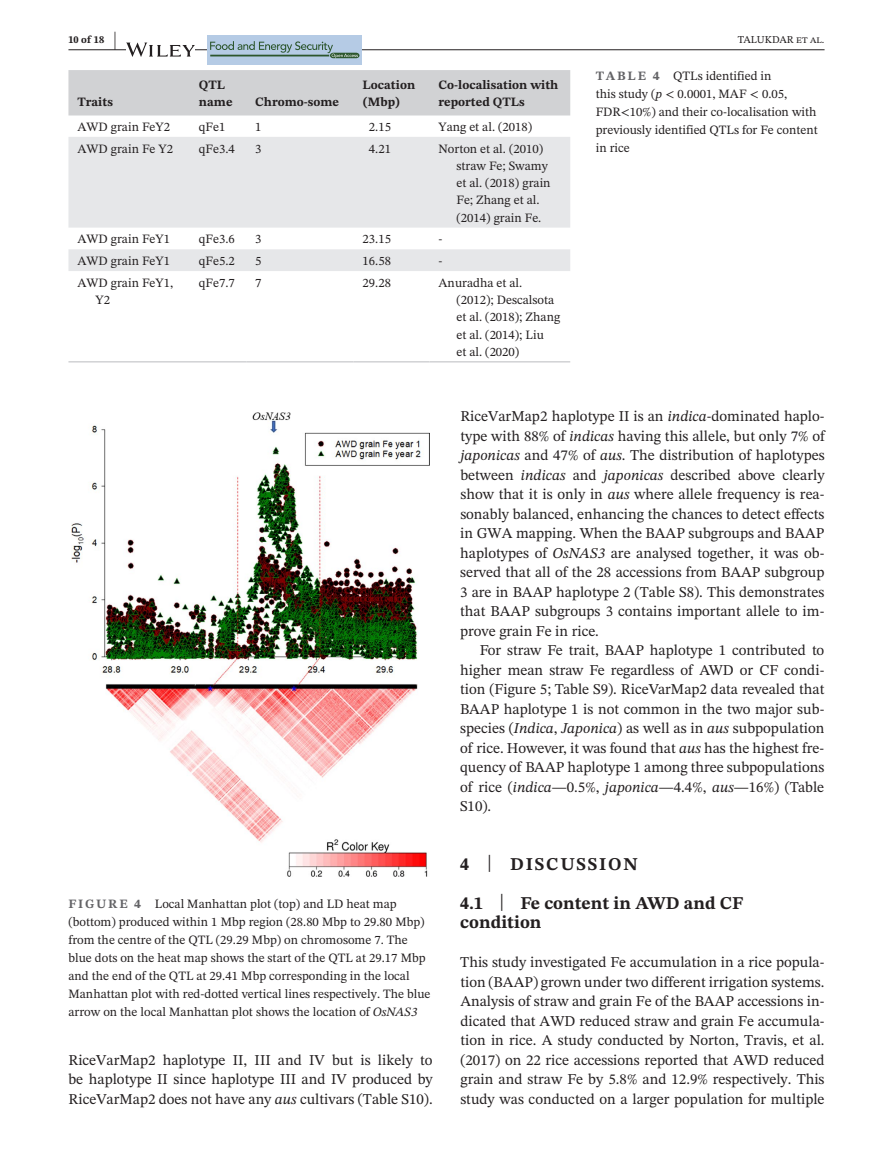
<style>
.page{position:relative;width:893px;height:1174px;background:#fff}
.page>*{position:absolute;margin:0;border:0;box-sizing:border-box;transform-origin:0 0}
.t1{font:700 18px/39px "STIX Two Text";color:#231f20}
.t2{font:15px/19.5px "STIX Two Text";color:#231f20;text-align:justify}
.t3{font:12.75px/18px "STIX Two Text";color:#231f20}
.t4{font:700 12.75px/17.2px "STIX Two Text";color:#231f20}
.t5{font:10.5px "STIX Two Text";color:#231f20}
.t6{font:700 10.5px "STIX Two Text";color:#231f20}
.s1{font-size:21px}
.s2{font-weight:700;color:#636366}
.s3{font-style:italic}
.s4{font-weight:400;font-size:23.7px}
</style>
<div class="page">
<hr style="left:68px;top:49px;width:756px;height:1px;background:#231f20">
<svg style="left:126px;top:43px;width:69px;height:14px"></svg>
<div style="left:207px;top:35px;width:154px;height:30px;background:#b5cbe5"></div>
<svg style="left:210px;top:41px;width:149px;height:17px"></svg>
<div style="left:68px;top:70px;width:502px;height:45px;background:#d1d2d4"></div>
<svg style="left:68px;top:137px;width:502px;height:134px;fill:#e6e7e9"></svg>
<hr style="left:68px;top:361px;width:122px;height:1px;background:#d1d2d4">
<hr style="left:190px;top:361px;width:56px;height:1px;background:#d1d2d4">
<hr style="left:246px;top:361px;width:108px;height:1px;background:#d1d2d4">
<hr style="left:354px;top:361px;width:75px;height:1px;background:#d1d2d4">
<hr style="left:429px;top:361px;width:141px;height:1px;background:#d1d2d4">
<img style="left:72px;top:412px;width:357px;height:464px">
<p class="t6" style="left:68px;top:32px;width:50px">10 of 18 <span class="s1">|</span></p>
<p class="t5" style="left:738px;top:32px;width:88px">TALUKDAR et al.</p>
<p class="t4" style="left:77px;top:94px;width:37px">Traits</p>
<p class="t4" style="left:199px;top:76px;width:35px">QTL name</p>
<p class="t4" style="left:255px;top:94px;width:85px">Chromo-some</p>
<p class="t4" style="left:363px;top:76px;width:54px">Location (Mbp)</p>
<p class="t4" style="left:438px;top:76px;width:121px">Co-localisation with reported QTLs</p>
<p class="t3" style="left:77px;top:118px;width:94px">AWD grain FeY2</p>
<p class="t3" style="left:199px;top:118px;width:28px">qFe1</p>
<p class="t3" style="left:255px;top:118px;width:8px">1</p>
<p class="t3" style="left:369px;top:118px;width:24px">2.15</p>
<p class="t3" style="left:438px;top:118px;width:95px">Yang et al. (2018)</p>
<p class="t3" style="left:77px;top:139px;width:97px">AWD grain Fe Y2</p>
<p class="t3" style="left:199px;top:139px;width:37px">qFe3.4</p>
<p class="t3" style="left:255px;top:139px;width:8px">3</p>
<p class="t3" style="left:369px;top:139px;width:24px">4.21</p>
<p class="t3" style="left:456px;top:140px;width:96px;line-height:17.2px;text-indent:-18px">Norton et al. (2010) straw Fe; Swamy et al. (2018) grain<br>Fe; Zhang et al. (2014) grain Fe.</p>
<p class="t3" style="left:77px;top:230px;width:94px">AWD grain FeY1</p>
<p class="t3" style="left:199px;top:230px;width:37px">qFe3.6</p>
<p class="t3" style="left:255px;top:230px;width:8px">3</p>
<p class="t3" style="left:363px;top:230px;width:30px">23.15</p>
<p class="t3" style="left:438px;top:230px;width:6px">-</p>
<p class="t3" style="left:77px;top:252px;width:94px">AWD grain FeY1</p>
<p class="t3" style="left:199px;top:252px;width:37px">qFe5.2</p>
<p class="t3" style="left:255px;top:252px;width:8px">5</p>
<p class="t3" style="left:363px;top:252px;width:30px">16.58</p>
<p class="t3" style="left:438px;top:252px;width:6px">-</p>
<p class="t3" style="left:95px;top:274px;width:79px;line-height:17.2px;text-indent:-18px">AWD grain FeY1,<br>Y2</p>
<p class="t3" style="left:199px;top:273px;width:37px">qFe7.7</p>
<p class="t3" style="left:255px;top:273px;width:8px">7</p>
<p class="t3" style="left:363px;top:273px;width:30px">29.28</p>
<p class="t3" style="left:456px;top:274px;width:105px;line-height:17.2px;text-indent:-18px">Anuradha et al. (2012); Descalsota et al. (2018); Zhang et al. (2014); Liu<br>et al. (2020)</p>
<p class="t3" style="left:596px;top:66px;width:223px"><span class="s2">TABLE 4</span> QTLs identified in<br>this study (<span class="s3">p</span> &lt; 0.0001, MAF &lt; 0.05,<br>FDR&lt;10%) and their co-localisation with previously identified QTLs for Fe content in rice</p>
<p class="t3" style="left:68px;top:895px;width:364px"><span class="s2">FIGURE 4</span> Local Manhattan plot (top) and LD heat map (bottom) produced within 1 Mbp region (28.80 Mbp to 29.80 Mbp) from the centre of the QTL (29.29 Mbp) on chromosome 7. The blue dots on the heat map shows the start of the QTL at 29.17 Mbp and the end of the QTL at 29.41 Mbp corresponding in the local Manhattan plot with red-dotted vertical lines respectively. The blue arrow on the local Manhattan plot shows the location of <span class="s3">OsNAS3</span></p>
<p class="t2" style="left:68px;top:1050px;width:366px">RiceVarMap2 haplotype II, III and IV but is likely to be haplotype II since haplotype III and IV produced by RiceVarMap2 does not have any <span class="s3">aus</span> cultivars (Table S10).</p>
<p class="t2" style="left:460px;top:406px;width:366px">RiceVarMap2 haplotype II is an <span class="s3">indica</span>-dominated haplo&shy;type with 88% of <span class="s3">indicas</span> having this allele, but only 7% of <span class="s3">japonicas</span> and 47% of <span class="s3">aus</span>. The distribution of haplotypes between <span class="s3">indicas</span> and <span class="s3">japonicas</span> described above clearly show that it is only in <span class="s3">aus</span> where allele frequency is rea&shy;sonably balanced, enhancing the chances to detect effects in GWA mapping. When the BAAP subgroups and BAAP haplotypes of <span class="s3">OsNAS3</span> are analysed together, it was ob&shy;served that all of the 28 accessions from BAAP subgroup 3 are in BAAP haplotype 2 (Table S8). This demonstrates that BAAP subgroups 3 contains important allele to im&shy;prove grain Fe in rice.</p>
<p class="t2" style="left:460px;top:640px;width:366px;text-indent:20px">For straw Fe trait, BAAP haplotype 1 contributed to higher mean straw Fe regardless of AWD or CF condi&shy;tion (Figure 5; Table S9). RiceVarMap2 data revealed that BAAP haplotype 1 is not common in the two major sub&shy;species (<span class="s3">Indica</span>, <span class="s3">Japonica</span>) as well as in <span class="s3">aus</span> subpopulation of rice. However, it was found that <span class="s3">aus</span> has the highest fre&shy;quency of BAAP haplotype 1 among three subpopulations of rice (<span class="s3">indica</span>—0.5%, <span class="s3">japonica</span>—4.4%, <span class="s3">aus</span>—16%) (Table S10).</p>
<p class="t1" style="left:460px;top:845px;width:285px">4 <span class="s4">|</span> DISCUSSION<br>4.1 <span class="s4">|</span> Fe content in AWD and CF</p>
<p class="t1" style="left:460px;top:903px;width:83px">condition</p>
<p class="t2" style="left:460px;top:952px;width:366px">This study investigated Fe accumulation in a rice popula&shy;tion (BAAP) grown under two different irrigation systems.<br>Analysis of straw and grain Fe of the BAAP accessions in&shy;dicated that AWD reduced straw and grain Fe accumula&shy;tion in rice. A study conducted by Norton, Travis, et al. (2017) on 22 rice accessions reported that AWD reduced grain and straw Fe by 5.8% and 12.9% respectively. This study was conducted on a larger population for multiple</p>
</div>
